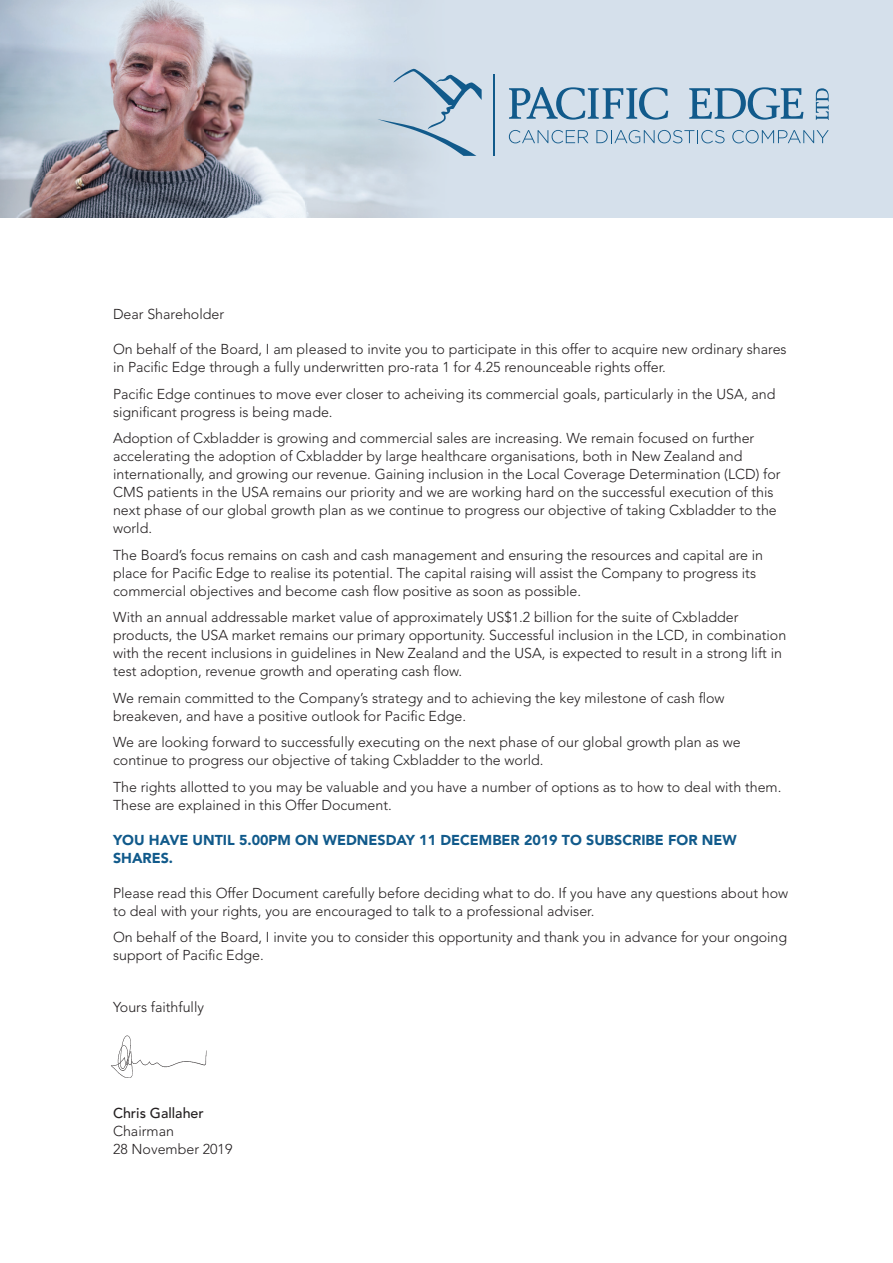
<style>
.page{position:relative;width:893px;height:1263px;background:#fff}
.page>*{position:absolute;margin:0;border:0;box-sizing:border-box;transform-origin:0 0}
.t1{font:300 14.25px/18px "Avenir";color:#231f20}
.t2{font:900 14.25px/18px "Avenir";color:#115a8b}
.t3{font:500 14.25px "Avenir";color:#231f20}
</style>
<div class="page">
<div style="left:0;top:0;width:893px;height:218px;background:#d5e0eb"></div>
<img style="left:0;top:0;width:417px;height:218px">
<svg style="left:509px;top:87px;width:159px;height:33px"></svg>
<svg style="left:689px;top:87px;width:114px;height:33px"></svg>
<hr style="left:493px;top:74px;width:2px;height:82px;background:#115a8b">
<svg style="left:377px;top:68px;width:105px;height:88px"></svg>
<svg style="left:509px;top:130px;width:79px;height:13px"></svg>
<svg style="left:596px;top:130px;width:128px;height:13px"></svg>
<svg style="left:732px;top:130px;width:97px;height:13px"></svg>
<svg style="left:816px;top:88px;width:13px;height:32px"></svg>
<img style="left:111px;top:1035px;width:96px;height:43px">
<p class="t1" style="left:113px;top:305px;width:113px">Dear Shareholder</p>
<p class="t1" style="left:113px;top:340px;width:675px">On behalf of the Board, I am pleased to invite you to participate in this offer to acquire new ordinary shares in Pacific Edge through a fully underwritten pro-rata 1 for 4.25 renounceable rights offer.</p>
<p class="t1" style="left:113px;top:385px;width:664px">Pacific Edge continues to move ever closer to acheiving its commercial goals, particularly in the USA, and significant progress is being made.</p>
<p class="t1" style="left:113px;top:429px;width:669px">Adoption of Cxbladder is growing and commercial sales are increasing. We remain focused on further accelerating the adoption of Cxbladder by large healthcare organisations, both in New Zealand and internationally, and growing our revenue. Gaining inclusion in the Local Coverage Determination (LCD) for CMS patients in the USA remains our priority and we are working hard on the successful execution of this next phase of our global growth plan as we continue to progress our objective of taking Cxbladder to the world.</p>
<p class="t1" style="left:113px;top:546px;width:652px">The Board’s focus remains on cash and cash management and ensuring the resources and capital are in place for Pacific Edge to realise its potential. The capital raising will assist the Company to progress its commercial objectives and become cash flow positive as soon as possible.</p>
<p class="t1" style="left:113px;top:608px;width:675px">With an annual addressable market value of approximately US$1.2 billion for the suite of Cxbladder products, the USA market remains our primary opportunity. Successful inclusion in the LCD, in combination with the recent inclusions in guidelines in New Zealand and the USA, is expected to result in a strong lift in test adoption, revenue growth and operating cash flow.</p>
<p class="t1" style="left:113px;top:689px;width:613px">We remain committed to the Company’s strategy and to achieving the key milestone of cash flow breakeven, and have a positive outlook for Pacific Edge.</p>
<p class="t1" style="left:113px;top:733px;width:629px">We are looking forward to successfully executing on the next phase of our global growth plan as we continue to progress our objective of taking Cxbladder to the world.</p>
<p class="t1" style="left:113px;top:778px;width:670px">The rights allotted to you may be valuable and you have a number of options as to how to deal with them.<br>These are explained in this Offer Document.</p>
<p class="t2" style="left:113px;top:831px;width:625px">YOU HAVE UNTIL 5.00PM ON WEDNESDAY 11 DECEMBER 2019 TO SUBSCRIBE FOR NEW<br>SHARES.</p>
<p class="t1" style="left:113px;top:884px;width:677px">Please read this Offer Document carefully before deciding what to do. If you have any questions about how to deal with your rights, you are encouraged to talk to a professional adviser.</p>
<p class="t1" style="left:113px;top:928px;width:676px">On behalf of the Board, I invite you to consider this opportunity and thank you in advance for your ongoing support of Pacific Edge.</p>
<p class="t1" style="left:113px;top:998px;width:93px">Yours faithfully</p>
<p class="t3" style="left:113px;top:1105px;width:92px">Chris Gallaher</p>
<p class="t1" style="left:113px;top:1122px;width:121px">Chairman<br>28 November 2019</p>
</div>
